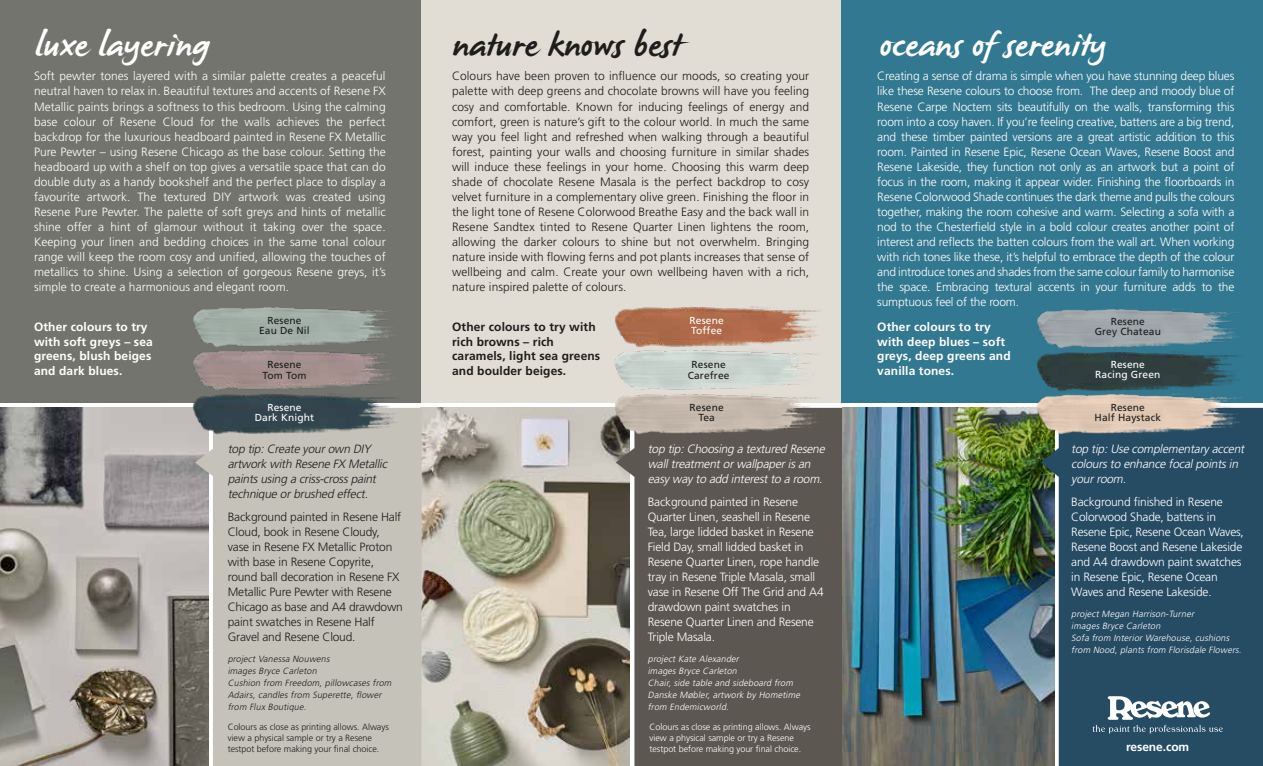
<style>
.page{position:relative;width:1263px;height:766px;background:#fff}
.page>*{position:absolute;margin:0;border:0;box-sizing:border-box;transform-origin:0 0}
.t1{font:34.5px "James Paul";color:#fff}
.t2{font:34.5px "James Paul";color:#1d1d1b}
.t3{font:300 12px/15px "Frutiger LT Std";letter-spacing:-.015em;color:#fff}
.t4{font:300 12px/15px "Frutiger LT Std";letter-spacing:-.015em;color:#1d1d1b;text-align:justify}
.t5{font:italic 300 12px/15px "Frutiger LT Std";color:#fff}
.t6{font:700 12px/14.4px "Frutiger LT Std";letter-spacing:.01em;color:#fff}
.t7{font:italic 300 12px/15px "Frutiger LT Std";color:#1d1d1b}
.t8{font:700 12px/14.4px "Frutiger LT Std";letter-spacing:.01em;color:#1d1d1b}
.t9{font:10.2px/10.5px "Frutiger LT Std";letter-spacing:.015em;color:#1d1d1b;text-align:center}
.t10{font:10.2px/10.5px "Frutiger LT Std";letter-spacing:.015em;color:#fff;text-align:center}
.t11{font:italic 300 9px/12px "Frutiger LT Std";color:#fff}
.t12{font:italic 300 9px/12px "Frutiger LT Std";color:#1d1d1b}
.t13{font:300 9px/10.8px "Frutiger LT Std";letter-spacing:-.005em;color:#fff}
.t14{font:300 9px/10.8px "Frutiger LT Std";letter-spacing:-.005em;color:#1d1d1b}
</style>
<div class="page">
<img style="left:422px;top:408px;width:194px;height:357px">
<svg style="left:616px;top:408px;width:226px;height:357px;background:#615b56"></svg>
<div style="left:421px;top:0;width:421px;height:403px;background:#e1ddd4"></div>
<img style="left:612px;top:306px;width:213px;height:130px">
<img style="left:843px;top:408px;width:198px;height:357px">
<svg style="left:1041px;top:408px;width:222px;height:357px;background:#2c5066"></svg>
<div style="left:841px;top:0;width:422px;height:403px;background:#327890"></div>
<img style="left:1037px;top:308px;width:203px;height:83px">
<img style="left:1033px;top:393px;width:213px;height:43px">
<img style="left:0;top:408px;width:195px;height:357px">
<div style="left:195px;top:408px;width:227px;height:357px;background:#c5c2ba"></div>
<div style="left:0;top:0;width:421px;height:403px;background:#74746f"></div>
<img style="left:190px;top:307px;width:213px;height:129px">
<svg style="left:1092px;top:696px;width:131px;height:37px"></svg>
<h1 class="t1" style="left:34px;top:28px;width:176px">luxe layering</h1>
<p class="t3" style="left:34px;top:69px;width:353px;text-align:justify">Soft pewter tones layered with a similar palette creates a peaceful neutral haven to relax in. Beautiful textures and accents of Resene FX Metallic paints brings a softness to this bedroom. Using the calming base colour of Resene Cloud for the walls achieves the perfect backdrop for the luxurious headboard painted in Resene FX Metallic Pure Pewter – using Resene Chicago as the base colour. Setting the headboard up with a shelf on top gives a versatile space that can do double duty as a handy bookshelf and the perfect place to display a favourite artwork. The textured DIY artwork was created using Resene Pure Pewter. The palette of soft greys and hints of metallic shine offer a hint of glamour without it taking over the space.<br>Keeping your linen and bedding choices in the same tonal colour range will keep the room cosy and unified, allowing the touches of metallics to shine. Using a selection of gorgeous Resene greys, it’s simple to create a harmonious and elegant room.</p>
<p class="t6" style="left:34px;top:320px;width:120px">Other colours to try with soft greys – sea greens, blush beiges and dark blues.</p>
<p class="t9" style="left:259px;top:315px;width:52px">Resene<br>Eau De Nil</p>
<p class="t9" style="left:262px;top:359px;width:46px">Resene<br>Tom Tom</p>
<h1 class="t2" style="left:452px;top:28px;width:230px">nature knows best</h1>
<p class="t4" style="left:452px;top:69px;width:359px">Colours have been proven to influence our moods, so creating your palette with deep greens and chocolate browns will have you feeling cosy and comfortable. Known for inducing feelings of energy and comfort, green is nature’s gift to the colour world. In much the same way you feel light and refreshed when walking through a beautiful forest, painting your walls and choosing furniture in similar shades will induce these feelings in your home. Choosing this warm deep shade of chocolate Resene Masala is the perfect backdrop to cosy velvet furniture in a complementary olive green. Finishing the floor in the light tone of Resene Colorwood Breathe Easy and the back wall in Resene Sandtex tinted to Resene Quarter Linen lightens the room, allowing the darker colours to shine but not overwhelm. Bringing nature inside with flowing ferns and pot plants increases that sense of wellbeing and calm. Create your own wellbeing haven with a rich, nature inspired palette of colours.</p>
<p class="t8" style="left:452px;top:320px;width:150px">Other colours to try with rich browns – rich caramels, light sea greens and boulder beiges.</p>
<p class="t10" style="left:689px;top:315px;width:36px;text-align:left">Resene<br>Toffee</p>
<p class="t9" style="left:688px;top:359px;width:43px">Resene<br>Carefree</p>
<p class="t10" style="left:255px;top:401px;width:61px">Resene<br>Dark Knight</p>
<p class="t9" style="left:689px;top:402px;width:36px">Resene<br>Tea</p>
<h1 class="t1" style="left:879px;top:28px;width:228px">oceans of serenity</h1>
<p class="t3" style="left:877px;top:69px;width:359px;text-align:justify">Creating a sense of drama is simple when you have stunning deep blues like these Resene colours to choose from. The deep and moody blue of Resene Carpe Noctem sits beautifully on the walls, transforming this room into a cosy haven. If you’re feeling creative, battens are a big trend, and these timber painted versions are a great artistic addition to this room. Painted in Resene Epic, Resene Ocean Waves, Resene Boost and Resene Lakeside, they function not only as an artwork but a point of focus in the room, making it appear wider. Finishing the floorboards in Resene Colorwood Shade continues the dark theme and pulls the colours together, making the room cohesive and warm. Selecting a sofa with a nod to the Chesterfield style in a bold colour creates another point of interest and reflects the batten colours from the wall art. When working with rich tones like these, it’s helpful to embrace the depth of the colour and introduce tones and shades from the same colour family to harmonise the space. Embracing textural accents in your furniture adds to the sumptuous feel of the room.</p>
<p class="t6" style="left:877px;top:320px;width:135px">Other colours to try with deep blues – soft greys, deep greens and vanilla tones.</p>
<p class="t9" style="left:1095px;top:316px;width:68px">Resene<br>Grey Chateau</p>
<p class="t10" style="left:1095px;top:359px;width:67px">Resene<br>Racing Green</p>
<p class="t9" style="left:1094px;top:402px;width:68px">Resene<br>Half Haystack</p>
<p class="t7" style="left:228px;top:441px;width:163px">top tip:Create yourown DIY artwork with Resene FX Metallic paintsusing a criss-crosspaint technique orbrushed effect.</p>
<p class="t4" style="left:228px;top:509px;width:177px;text-align:left">Background painted in Resene Half<br>Cloud, book in Resene Cloudy, vase in Resene FX Metallic Proton with base in Resene Copyrite, round ball decoration in Resene FX<br>Metallic Pure Pewter with Resene<br>Chicago as base and A4 drawdown paint swatches in Resene Half<br>Gravel and Resene Cloud.</p>
<p class="t12" style="left:228px;top:652px;width:167px">project Vanessa Nouwens<br>images Bryce Carleton<br>Cushion from Freedom, pillowcases from<br>Adairs, candles from Superette, flower from Flux Boutique.</p>
<p class="t5" style="left:648px;top:441px;width:181px">top tip:Choosing a textured Resene walltreatmentorwallpaperisan easywayto add interestto a room.</p>
<p class="t3" style="left:648px;top:494px;width:177px">Background painted in Resene<br>Quarter Linen, seashell in Resene<br>Tea, large lidded basket in Resene<br>Field Day, small lidded basket in<br>Resene Quarter Linen, rope handle tray in Resene Triple Masala, small vase in Resene Off The Grid and A4 drawdown paint swatches in<br>Resene Quarter Linen and Resene<br>Triple Masala.</p>
<p class="t11" style="left:648px;top:652px;width:156px">project Kate Alexander<br>images Bryce Carleton<br>Chair, side table and sideboard from<br>Danske Møbler, artwork by Hometime from Endemicworld.</p>
<p class="t5" style="left:1071px;top:441px;width:177px">top tip:Use complementaryaccent coloursto enhance focalpointsin yourroom.</p>
<p class="t3" style="left:1071px;top:494px;width:174px">Background finished in Resene<br>Colorwood Shade, battens in<br>Resene Epic, Resene Ocean Waves,<br>Resene Boost and Resene Lakeside and A4 drawdown paint swatches in Resene Epic, Resene Ocean<br>Waves and Resene Lakeside.</p>
<p class="t11" style="left:1071px;top:607px;width:174px">project Megan Harrison-Turner<br>images Bryce Carleton<br>Sofa from Interior Warehouse, cushions from Nood, plants from Florisdale Flowers.</p>
<p class="t14" style="left:228px;top:721px;width:163px">Colours as close as printing allows. Always view a physical sample or try a Resene testpot before making your final choice.</p>
<p class="t13" style="left:649px;top:721px;width:163px">Colours as close as printing allows. Always view a physical sample or try a Resene testpot before making your final choice.</p>
<p class="t6" style="left:1126px;top:739px;width:65px">resene.com</p>
</div>
